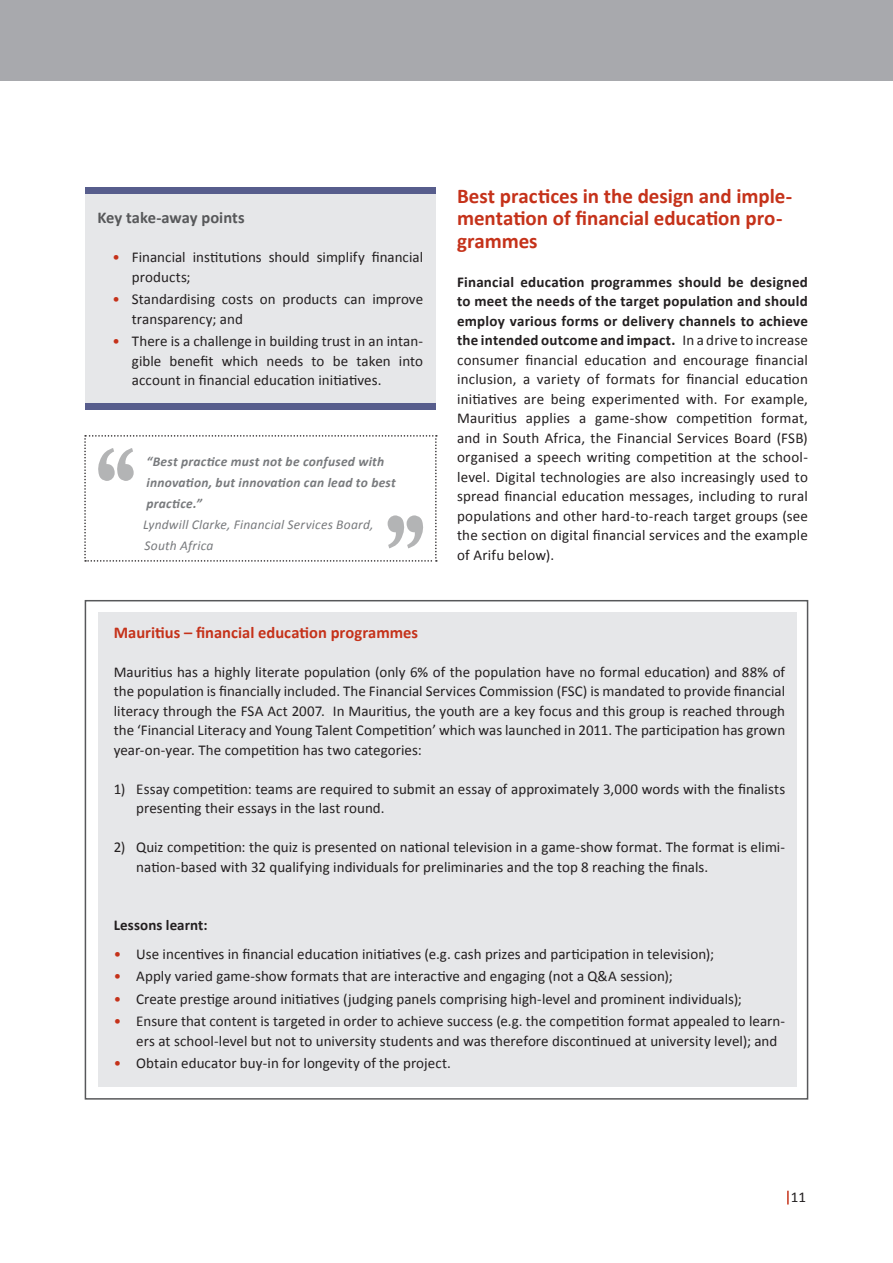
<style>
.page{position:relative;width:893px;height:1263px;background:#fff}
.page>*{position:absolute;margin:0;border:0;box-sizing:border-box;transform-origin:0 0}
.t1{font:700 21px/22.5px "Calibri";color:#c5321a}
.t2{font:700 16.5px "Calibri";color:#c5321a}
.t3{font:700 16.5px "Calibri";color:#57585a}
.t4{font:15px/19.5px "Calibri";letter-spacing:.005em;color:#231f20}
.t5{font:700 15px "Calibri";letter-spacing:.005em;color:#231f20}
.t6{font:italic 700 13.5px/21px "Calibri";letter-spacing:.02em;color:#787a7d}
.t7{font:italic 13.5px/21px "Calibri";letter-spacing:.015em;color:#787a7d}
.s1{color:#c5321a}
.s2{font-weight:700}
</style>
<div class="page">
<div style="left:0;top:0;width:893px;height:81px;background:#a8a9ad"></div>
<svg style="left:787px;top:1191px;width:2px;height:13px"></svg>
<div style="left:98px;top:613px;width:699px;height:474px;background:#e6e7e9"></div>
<div style="left:85px;top:600px;width:723px;height:499px;border:2px solid #57585a"></div>
<svg style="left:84px;top:435px;width:353px;height:127px"></svg>
<div style="left:85px;top:189px;width:351px;height:214px;background:#e6e7e9"></div>
<div style="left:85px;top:187px;width:351px;height:6px;background:#575d8c"></div>
<div style="left:85px;top:403px;width:351px;height:7px;background:#575d8c"></div>
<p class="t3" style="left:97px;top:207px;width:149px">Key take-away points</p>
<p class="t4" style="left:132px;top:247px;width:293px;text-indent:-20px"><span class="s1">•</span> Financial institutions should simplify financial products;</p>
<p class="t4" style="left:132px;top:289px;width:293px;text-indent:-20px"><span class="s1">•</span> Standardising costs on products can improve transparency; and</p>
<p class="t4" style="left:132px;top:331px;width:293px;text-align:justify;text-indent:-19px"><span class="s1">•</span> There is a challenge in building trust in an intan&shy;gible benefit which needs to be taken into account in financial education initiatives.</p>
<p class="t6" style="left:146px;top:451px;width:251px">“Best practice must not be confused with innovation, but innovation can lead to best practice.”</p>
<p class="t7" style="left:143px;top:513px;width:232px">Lyndwill Clarke, Financial Services Board,<br>South Africa</p>
<h1 class="t1" style="left:457px;top:185px;width:337px">Best practices in the design and imple&shy;mentation of financial education pro&shy;grammes</h1>
<p class="t4" style="left:457px;top:272px;width:352px;text-align:justify"><span class="s2">Financial education programmes should be designed to meet the needs of the target population and should employ various forms or delivery channels to achieve the intended outcome and impact.</span> In a drive to increase consumer financial education and encourage financial inclusion, a variety of formats for financial education initiatives are being experimented with. For example, Mauritius applies a game-show competition format, and in South Africa, the Financial Services Board (FSB) organised a speech writing competition at the school&shy;level. Digital technologies are also increasingly used to spread financial education messages, including to rural populations and other hard-to-reach target groups (see the section on digital financial services and the example of Arifu below).</p>
<p class="t2" style="left:114px;top:622px;width:306px">Mauritius – financial education programmes</p>
<p class="t4" style="left:114px;top:662px;width:673px;text-align:justify">Mauritius has a highly literate population (only 6% of the population have no formal education) and 88% of the population is financially included. The Financial Services Commission (FSC) is mandated to provide financial literacy through the FSA Act 2007. In Mauritius, the youth are a key focus and this group is reached through the ‘Financial Literacy and Young Talent Competition’ which was launched in 2011. The participation has grown year-on-year. The competition has two categories:</p>
<p class="t4" style="left:136px;top:779px;width:650px;text-indent:-22px">1) Essay competition: teams are required to submit an essay of approximately 3,000 words with the finalists presenting their essays in the last round.</p>
<p class="t4" style="left:136px;top:838px;width:650px;text-indent:-22px">2) Quiz competition: the quiz is presented on national television in a game-show format. The format is elimi&shy;nation-based with 32 qualifying individuals for preliminaries and the top 8 reaching the finals.</p>
<p class="t5" style="left:114px;top:916px;width:95px">Lessons learnt:</p>
<p class="t4" style="left:114px;top:944px;width:602px"><span class="s1">•</span> Use incentives in financial education initiatives (e.g. cash prizes and participation in television);</p>
<p class="t4" style="left:114px;top:967px;width:561px"><span class="s1">•</span> Apply varied game-show formats that are interactive and engaging (not a Q&amp;A session);</p>
<p class="t4" style="left:114px;top:989px;width:630px"><span class="s1">•</span> Create prestige around initiatives (judging panels comprising high-level and prominent individuals);</p>
<p class="t4" style="left:136px;top:1012px;width:650px;text-indent:-22px"><span class="s1">•</span> Ensure that content is targeted in order to achieve success (e.g. the competition format appealed to learn&shy;ers at school-level but not to university students and was therefore discontinued at university level); and</p>
<p class="t4" style="left:114px;top:1054px;width:339px"><span class="s1">•</span> Obtain educator buy-in for longevity of the project.</p>
<p class="t4" style="left:791px;top:1187px;width:17px">11</p>
</div>
